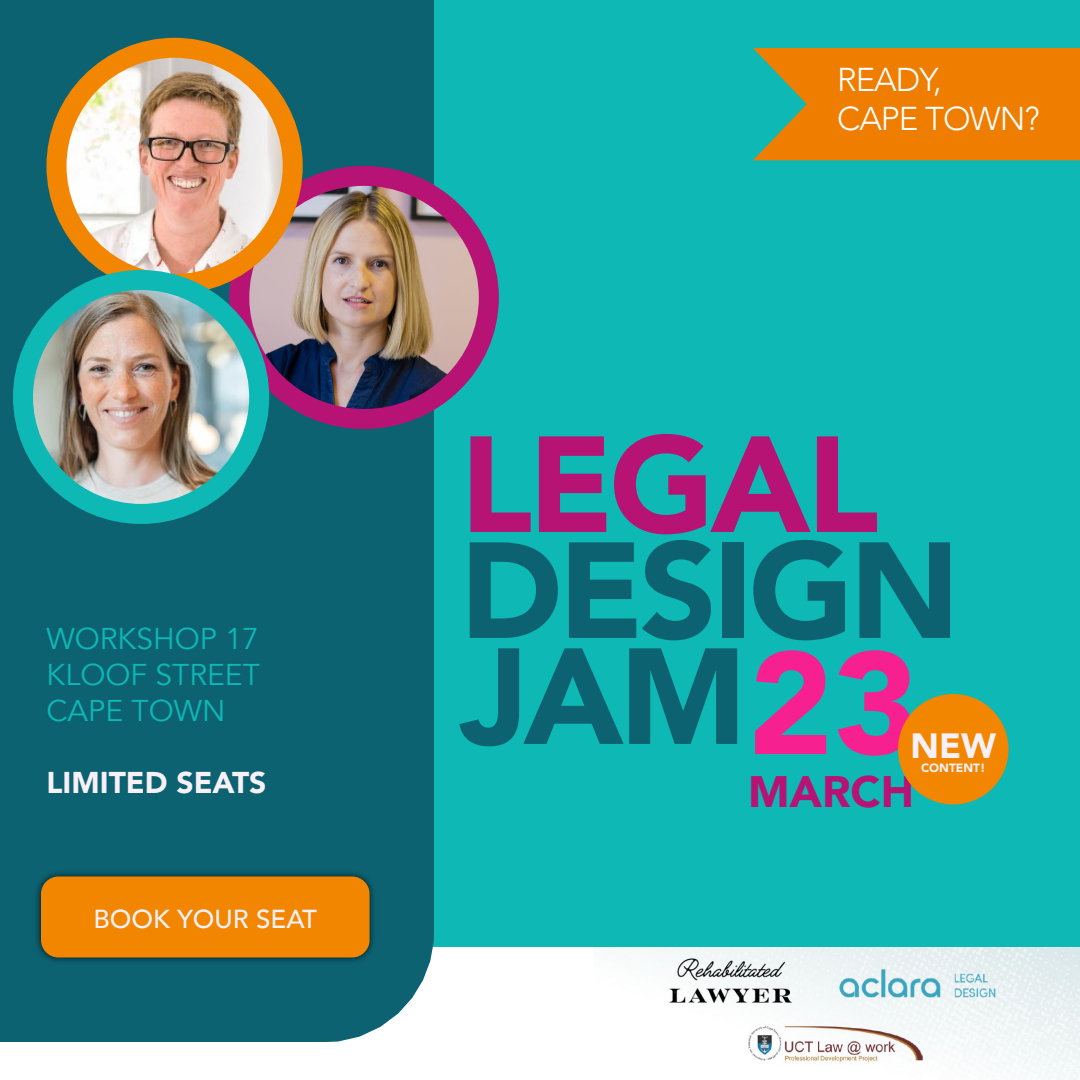
<style>
.page{position:relative;width:1080px;height:1080px;background:#0eb8b5}
.page>*{position:absolute;margin:0;border:0;box-sizing:border-box;transform-origin:0 0}
.t1{font:900 135px/106px "Avenir";letter-spacing:-.03em;color:#0d6272}
.t2{font:900 135px "Avenir";letter-spacing:-.03em;color:#b61374}
.t3{font:900 44px "Avenir";color:#b61374}
.t4{font:900 35px "Avenir";color:#f7f1f7}
.t5{font:300 33px/39.6px "Avenir";letter-spacing:-.03em;color:#fff}
.t6{font:30px/36px "Avenir";color:#0eb8b5;text-align:justify}
.t7{font:900 30px "Avenir";color:#f7f1f7}
.t8{font:500 26px "Avenir";color:#f7f1f7}
.t9{font:900 12px "Avenir";color:#f7f1f7}
.s1{font-size:144px;color:#f62091}
</style>
<div class="page">
<img style="left:594px;top:948px;width:486px;height:132px">
<div style="left:0;top:948px;width:594px;height:132px;background:#fff"></div>
<svg style="left:753px;top:48px;width:327px;height:112px;background:#da820f"></svg>
<div style="left:0;top:0;width:434px;height:1042px;background:#0d6272"></div>
<img style="left:250px;top:176px;width:239px;height:243px">
<div style="left:229px;top:166px;width:270px;height:263px;border:20px solid #b61374;border-radius:50%"></div>
<img style="left:56px;top:48px;width:237px;height:236px;border-radius:118px">
<div style="left:47px;top:38px;width:256px;height:256px;border:20px solid #f28600;border-radius:50%"></div>
<img style="left:23px;top:280px;width:236px;height:234px">
<div style="left:13px;top:270px;width:256px;height:254px;border:20px solid #0eb8b5;border-radius:50%"></div>
<div style="left:34px;top:869px;width:343px;height:96px;background:#000;opacity:.75"></div>
<div style="left:46px;top:882px;width:318px;height:70px;background:#f28600;border-radius:12px"></div>
<div style="left:41px;top:876px;width:329px;height:82px;border:11px solid #f28600;border-radius:12px"></div>
<div style="left:898px;top:694px;width:111px;height:110px;background:#f28600;border-radius:50%"></div>
<p class="t6" style="left:46px;top:621px;width:215px">WORKSHOP 17<br>KLOOF STREET CAPE TOWN</p>
<p class="t7" style="left:46px;top:757px;width:221px">LIMITED SEATS</p>
<p class="t8" style="left:93px;top:896px;width:225px">BOOK YOUR SEAT</p>
<p class="t5" style="left:837px;top:59px;width:204px">READY,<br>CAPE TOWN?</p>
<h1 class="t2" style="left:460px;top:369px;width:420px">LEGAL</h1>
<h1 class="t1" style="left:460px;top:534px;width:501px">DESIGN<br>JAM<span class="s1">23</span></h1>
<h2 class="t3" style="left:748px;top:754px;width:168px">MARCH</h2>
<p class="t4" style="left:910px;top:716px;width:87px">NEW</p>
<p class="t9" style="left:921px;top:758px;width:66px">CONTENT!</p>
</div>
